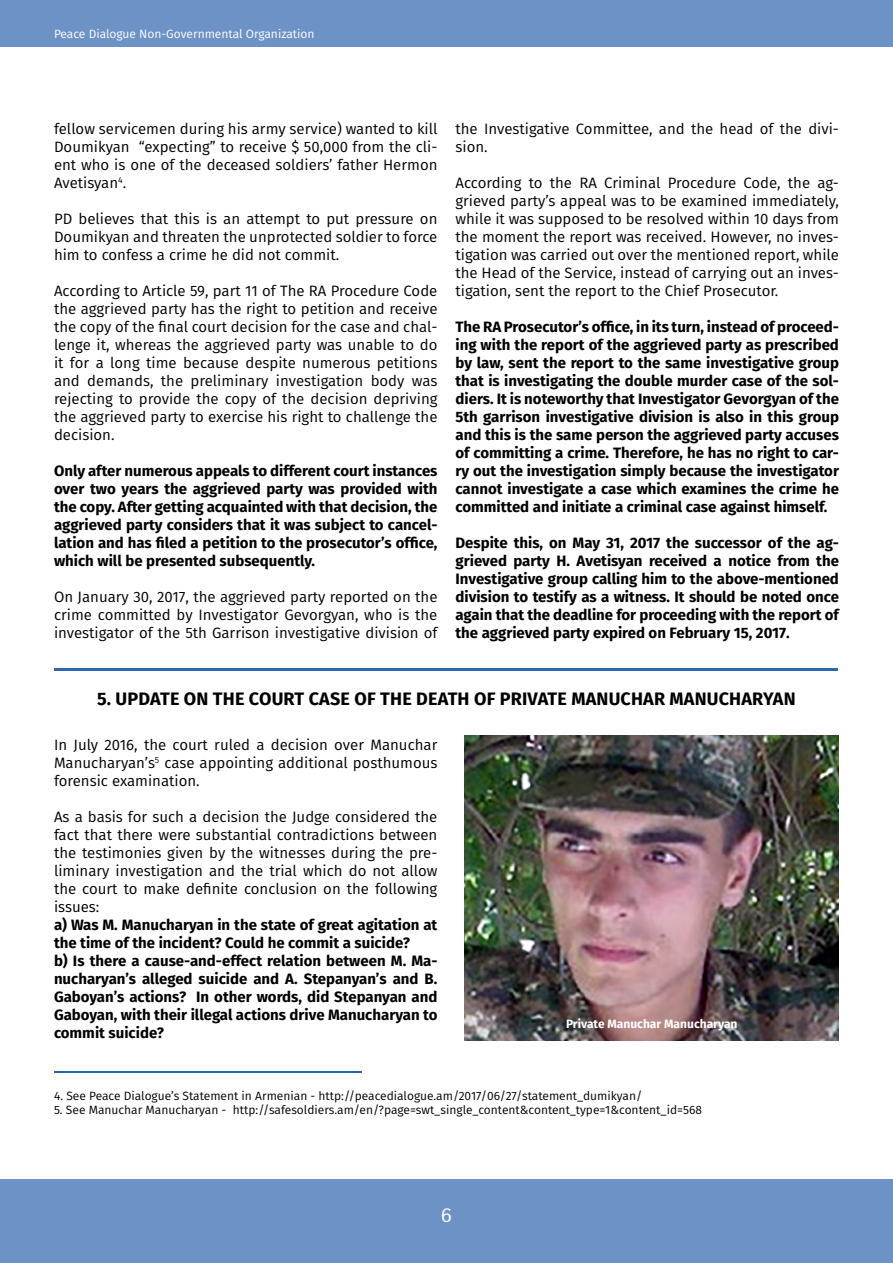
<style>
.page{position:relative;width:893px;height:1263px;background:#fff}
.page>*{position:absolute;margin:0;border:0;box-sizing:border-box;transform-origin:0 0}
.t1{font:700 18px "Fira Sans";letter-spacing:.01em;color:#000}
.t2{font:18px "GHEA Grapalat";color:#fff}
.t3{font:15px/18px "Fira Sans";color:#000;text-align:justify}
.t4{font:700 15px/18px "Fira Sans";color:#000;text-align:justify}
.t5{font:12px "Fira Sans";color:#000}
.t6{font:12px "Fira Sans";color:#fff}
.t7{font:700 12px "Fira Sans";color:#fff}
</style>
<div class="page">
<div style="left:0;top:0;width:893px;height:46px;background:#6d92c6"></div>
<div style="left:0;top:1179px;width:893px;height:84px;background:#6d92c6"></div>
<hr style="left:55px;top:1071px;width:307px;height:2px;background:#2e64ae">
<hr style="left:54px;top:668px;width:783px;height:2px;background:#3167af">
<img style="left:465px;top:736px;width:374px;height:304px">
<p class="t6" style="left:54px;top:24px;width:262px">Peace Dialogue Non-Governmental Organization</p>
<p class="t3" style="left:54px;top:119px;width:385px">fellow servicemen during his army service) wanted to kill Doumikyan “expecting” to receive $ 50,000 from the cli&shy;ent who is one of the deceased soldiers’ father Hermon Avetisyan<sup>4</sup>.</p>
<p class="t3" style="left:54px;top:209px;width:385px">PD believes that this is an attempt to put pressure on Doumikyan and threaten the unprotected soldier to force him to confess a crime he did not commit.</p>
<p class="t3" style="left:54px;top:281px;width:385px">According to Article 59, part 11 of The RA Procedure Code the aggrieved party has the right to petition and receive the copy of the final court decision for the case and chal&shy;lenge it, whereas the aggrieved party was unable to do it for a long time because despite numerous petitions and demands, the preliminary investigation body was rejecting to provide the copy of the decision depriving the aggrieved party to exercise his right to challenge the decision.</p>
<p class="t4" style="left:54px;top:460px;width:385px">Only after numerous appeals to different court instances over two years the aggrieved party was provided with the copy. After getting acquainted with that decision, the aggrieved party considers that it was subject to cancel&shy;lation and has filed a petition to the prosecutor’s office, which will be presented subsequently.</p>
<p class="t3" style="left:54px;top:587px;width:385px">On January 30, 2017, the aggrieved party reported on the crime committed by Investigator Gevorgyan, who is the investigator of the 5th Garrison investigative division of</p>
<p class="t3" style="left:455px;top:119px;width:385px">the Investigative Committee, and the head of the divi&shy;sion.</p>
<p class="t3" style="left:455px;top:173px;width:385px">According to the RA Criminal Procedure Code, the ag&shy;grieved party’s appeal was to be examined immediately, while it was supposed to be resolved within 10 days from the moment the report was received. However, no inves&shy;tigation was carried out over the mentioned report, while the Head of the Service, instead of carrying out an inves&shy;tigation, sent the report to the Chief Prosecutor.</p>
<p class="t4" style="left:455px;top:316px;width:385px">The RA Prosecutor’s office, in its turn, instead of proceed&shy;ing with the report of the aggrieved party as prescribed by law, sent the report to the same investigative group that is investigating the double murder case of the sol&shy;diers. It is noteworthy that Investigator Gevorgyan of the 5th garrison investigative division is also in this group and this is the same person the aggrieved party accuses of committing a crime. Therefore, he has no right to car&shy;ry out the investigation simply because the investigator cannot investigate a case which examines the crime he committed and initiate a criminal case against himself.</p>
<p class="t4" style="left:455px;top:532px;width:385px">Despite this, on May 31, 2017 the successor of the ag&shy;grieved party H. Avetisyan received a notice from the Investigative group calling him to the above-mentioned division to testify as a witness. It should be noted once again that the deadline for proceeding with the report of the aggrieved party expired on February 15, 2017.</p>
<p class="t1" style="left:97px;top:683px;width:700px">5. UPDATE ON THE COURT CASE OF THE DEATH OF PRIVATE MANUCHAR MANUCHARYAN</p>
<p class="t3" style="left:54px;top:735px;width:385px">In July 2016, the court ruled a decision over Manuchar Manucharyan’s<sup>5</sup> case appointing additional posthumous forensic examination.</p>
<p class="t3" style="left:54px;top:807px;width:385px">As a basis for such a decision the Judge considered the fact that there were substantial contradictions between the testimonies given by the witnesses during the pre&shy;liminary investigation and the trial which do not allow the court to make definite conclusion on the following issues:</p>
<p class="t4" style="left:54px;top:914px;width:385px;text-align:left">a) Was M. Manucharyan in the state of great agitation at the time of the incident? Could he commit a suicide?<br>b) Is there a cause-and-effect relation between M. Ma&shy;nucharyan’s alleged suicide and A. Stepanyan’s and B.<br>Gaboyan’s actions? In other words, did Stepanyan and Gaboyan, with their illegal actions drive Manucharyan to commit suicide?</p>
<p class="t7" style="left:566px;top:1014px;width:173px">Private Manuchar Manucharyan</p>
<p class="t5" style="left:54px;top:1086px;width:590px">4. See Peace Dialogue’s Statement in Armenian - http://peacedialogue.am/2017/06/27/statement_dumikyan/</p>
<p class="t5" style="left:54px;top:1101px;width:650px">5. See Manuchar Manucharyan - http://safesoldiers.am/en/?page=swt_single_content&amp;content_type=1&amp;content_id=568</p>
<p class="t2" style="left:441px;top:1203px;width:12px">6</p>
</div>
